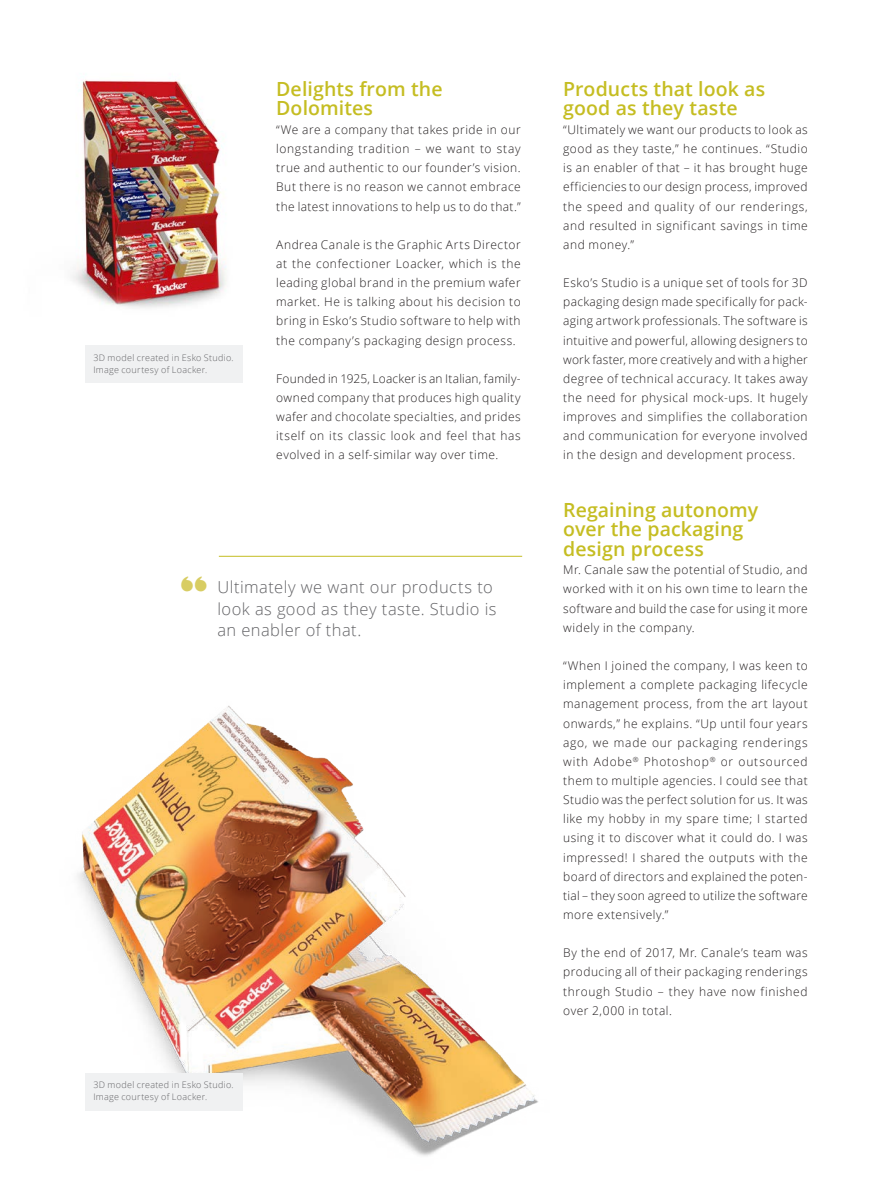
<style>
.page{position:relative;width:893px;height:1187px;background:#fff}
.page>*{position:absolute;margin:0;border:0;box-sizing:border-box;transform-origin:0 0}
.Heading_2{font:600 19.5px/19.5px "Open Sans";letter-spacing:.005em;color:#c5bd22}
.t1{font:300 16.5px/21px "Open Sans";letter-spacing:.025em;color:#636366}
.Body_text_US{font:300 12px/19.2px "Open Sans";letter-spacing:.04em;color:#231f20;text-align:justify}
.t2{font:300 9px/12px "Open Sans";letter-spacing:.03em;color:#636366}
</style>
<div class="page">
<hr style="left:219px;top:556px;width:303px;height:1px;background:#c5bd22">
<img style="left:72px;top:79px;width:171px;height:276px">
<img style="left:77px;top:705px;width:461px;height:451px">
<div style="left:85px;top:345px;width:157px;height:38px;background:#f0f1f2"></div>
<div style="left:85px;top:1072px;width:157px;height:38px;background:#f0f1f2"></div>
<p class="t2" style="left:93px;top:351px;width:142px">3D model created in Esko Studio.<br>Image courtesy of Loacker.</p>
<p class="Heading_2" style="left:276px;top:78px;width:168px">Delights from the<br>Dolomites</p>
<p class="Body_text_US" style="left:276px;top:120px;width:246px">“We are a company that takes pride in our longstanding tradition – we want to stay true and authentic to our founder’s vision.<br>But there is no reason we cannot embrace the latest innovations to help us to do that.”</p>
<p class="Body_text_US" style="left:276px;top:234px;width:246px">Andrea Canale is the Graphic Arts Director at the confectioner Loacker, which is the leading global brand in the premium wafer market. He is talking about his decision to bring in Esko’s Studio software to help with the company’s packaging design process.</p>
<p class="Body_text_US" style="left:276px;top:368px;width:246px">Founded in 1925, Loacker is an Italian, family&shy;owned company that produces high quality wafer and chocolate specialties, and prides itself on its classic look and feel that has evolved in a self-similar way over time.</p>
<p class="t1" style="left:217px;top:576px;width:281px">Ultimately we want our products to look as good as they taste. Studio is an enabler of that.</p>
<p class="t2" style="left:93px;top:1078px;width:142px">3D model created in Esko Studio.<br>Image courtesy of Loacker.</p>
<p class="Heading_2" style="left:563px;top:78px;width:204px">Products that look as good as they taste</p>
<p class="Body_text_US" style="left:563px;top:120px;width:246px">“Ultimately we want our products to look as good as they taste,” he continues. “Studio is an enabler of that – it has brought huge efficiencies to our design process, improved the speed and quality of our renderings, and resulted in significant savings in time and money.”</p>
<p class="Body_text_US" style="left:563px;top:273px;width:246px">Esko’s Studio is a unique set of tools for 3D packaging design made specifically for pack&shy;aging artwork professionals. The software is intuitive and powerful, allowing designers to work faster, more creatively and with a higher degree of technical accuracy. It takes away the need for physical mock-ups. It hugely improves and simplifies the collaboration and communication for everyone involved in the design and development process.</p>
<p class="Heading_2" style="left:563px;top:499px;width:197px">Regaining autonomy over the packaging design process</p>
<p class="Body_text_US" style="left:563px;top:560px;width:246px">Mr. Canale saw the potential of Studio, and worked with it on his own time to learn the software and build the case for using it more widely in the company.</p>
<p class="Body_text_US" style="left:563px;top:655px;width:246px">“When I joined the company, I was keen to implement a complete packaging lifecycle management process, from the art layout onwards,” he explains. “Up until four years ago, we made our packaging renderings with Adobe<sup>®</sup> Photoshop<sup>®</sup> or outsourced them to multiple agencies. I could see that Studio was the perfect solution for us. It was like my hobby in my spare time; I started using it to discover what it could do. I was impressed! I shared the outputs with the board of directors and explained the poten&shy;tial – they soon agreed to utilize the software more extensively.”</p>
<p class="Body_text_US" style="left:563px;top:942px;width:246px">By the end of 2017, Mr. Canale’s team was producing all of their packaging renderings through Studio – they have now finished over 2,000 in total.</p>
</div>
